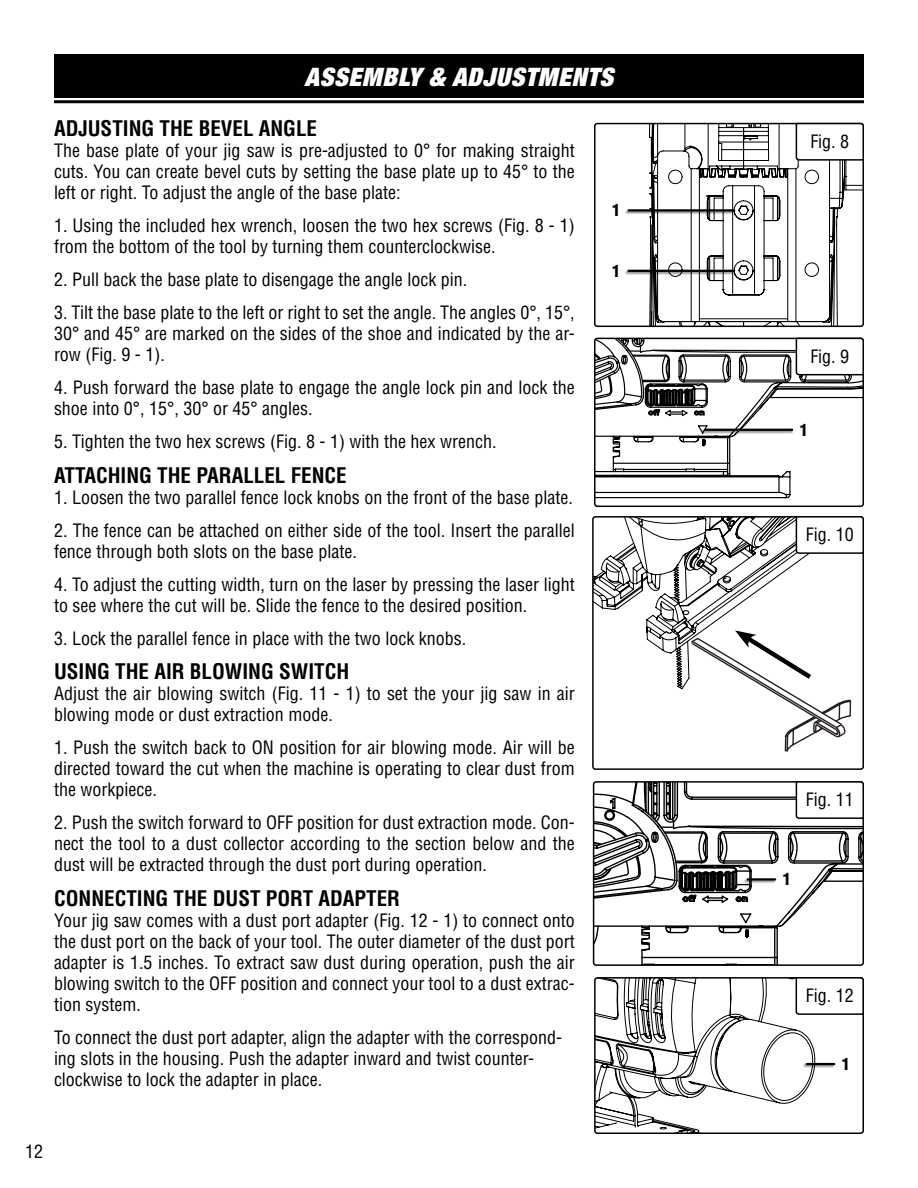
<style>
.page{position:relative;width:918px;height:1188px;background:#fff}
.page>*{position:absolute;margin:0;border:0;box-sizing:border-box;transform-origin:0 0}
.t1{font:italic 900 expanded 25.5px "Helvetica Neue";letter-spacing:.025em;color:#fff}
.t2{font:700 condensed 21px "Helvetica LT Std";color:#000}
.t3{font:condensed 18px/21px "Helvetica LT Std";color:#000}
.t4{font:900 condensed 16.5px "Helvetica LT Std";color:#000}
</style>
<div class="page">
<svg style="left:595px;top:519px;width:213px;height:171px"></svg>
<div style="left:592px;top:516px;width:272px;height:254px;border:2px solid #000;border-radius:3px"></div>
<svg style="left:596px;top:928px;width:182px;height:35px"></svg>
<div style="left:593px;top:781px;width:271px;height:185px;border:2px solid #000;border-radius:3px"></div>
<div style="left:594px;top:123px;width:270px;height:204px;border:2px solid #000;border-radius:3px"></div>
<svg style="left:691px;top:630px;width:161px;height:122px"></svg>
<div style="left:594px;top:338px;width:270px;height:169px;border:2px solid #000;border-radius:3px"></div>
<div style="left:54px;top:54px;width:810px;height:44px;background:#000101"></div>
<hr style="left:54px;top:100px;width:810px;height:3px;background:#000">
<svg style="left:649px;top:122px;width:215px;height:204px"></svg>
<svg style="left:595px;top:337px;width:269px;height:162px"></svg>
<svg style="left:795px;top:516px;width:69px;height:39px"></svg>
<svg style="left:594px;top:781px;width:270px;height:147px"></svg>
<svg style="left:595px;top:977px;width:269px;height:156px"></svg>
<div style="left:700px;top:428px;width:94px;height:6px;background:#000;opacity:.5"></div>
<hr style="left:705px;top:429px;width:87px;height:2px;background:#000101">
<div style="left:743px;top:878px;width:34px;height:6px;background:#000;opacity:.5"></div>
<hr style="left:748px;top:878px;width:27px;height:3px;background:#000101">
<div style="left:802px;top:1062px;width:34px;height:6px;background:#000;opacity:.5"></div>
<hr style="left:807px;top:1063px;width:27px;height:2px;background:#000101">
<div style="left:624px;top:209px;width:110px;height:6px;background:#000;opacity:.5"></div>
<hr style="left:629px;top:209px;width:104px;height:3px;background:#000101">
<div style="left:624px;top:269px;width:110px;height:6px;background:#000;opacity:.5"></div>
<hr style="left:629px;top:270px;width:104px;height:2px;background:#000101">
<h1 class="t1" style="left:305px;top:61px;width:310px">ASSEMBLY &amp; ADJUSTMENTS</h1>
<p class="t2" style="left:54px;top:115px;width:265px">ADJUSTING THE BEVEL ANGLE</p>
<p class="t3" style="left:54px;top:140px;width:522px;text-align:justify">The base plate of your jig saw is pre-adjusted to 0° for making straight cuts. You can create bevel cuts by setting the base plate up to 45° to the left or right. To adjust the angle of the base plate:</p>
<p class="t3" style="left:54px;top:215px;width:522px">1. Using the included hex wrench, loosen the two hex screws (Fig. 8 - 1) from the bottom of the tool by turning them counterclockwise.</p>
<p class="t3" style="left:54px;top:269px;width:415px">2. Pull back the base plate to disengage the angle lock pin.</p>
<p class="t3" style="left:54px;top:302px;width:522px;text-align:justify">3. Tilt the base plate to the left or right to set the angle. The angles 0°, 15°, 30° and 45° are marked on the sides of the shoe and indicated by the ar&shy;row (Fig. 9 - 1).</p>
<p class="t3" style="left:54px;top:377px;width:522px">4. Push forward the base plate to engage the angle lock pin and lock the shoe into 0°, 15°, 30° or 45° angles.</p>
<p class="t3" style="left:54px;top:431px;width:444px">5. Tighten the two hex screws (Fig. 8 - 1) with the hex wrench.</p>
<p class="t2" style="left:54px;top:462px;width:294px">ATTACHING THE PARALLEL FENCE</p>
<p class="t3" style="left:54px;top:487px;width:520px">1. Loosen the two parallel fence lock knobs on the front of the base plate.</p>
<p class="t3" style="left:54px;top:520px;width:522px">2. The fence can be attached on either side of the tool. Insert the parallel fence through both slots on the base plate.</p>
<p class="t3" style="left:54px;top:574px;width:522px">4. To adjust the cutting width, turn on the laser by pressing the laser light to see where the cut will be. Slide the fence to the desired position.</p>
<p class="t3" style="left:54px;top:628px;width:414px">3. Lock the parallel fence in place with the two lock knobs.</p>
<p class="t2" style="left:54px;top:658px;width:297px">USING THE AIR BLOWING SWITCH</p>
<p class="t3" style="left:54px;top:683px;width:522px">Adjust the air blowing switch (Fig. 11 - 1) to set the your jig saw in air blowing mode or dust extraction mode.</p>
<p class="t3" style="left:54px;top:737px;width:522px;text-align:justify">1. Push the switch back to ON position for air blowing mode. Air will be directed toward the cut when the machine is operating to clear dust from the workpiece.</p>
<p class="t3" style="left:54px;top:812px;width:522px;text-align:justify">2. Push the switch forward to OFF position for dust extraction mode. Con&shy;nect the tool to a dust collector according to the section below and the dust will be extracted through the dust port during operation.</p>
<p class="t2" style="left:54px;top:885px;width:348px">CONNECTING THE DUST PORT ADAPTER</p>
<p class="t3" style="left:54px;top:910px;width:522px;text-align:justify">Your jig saw comes with a dust port adapter (Fig. 12 - 1) to connect onto the dust port on the back of your tool. The outer diameter of the dust port adapter is 1.5 inches. To extract saw dust during operation, push the air blowing switch to the OFF position and connect your tool to a dust extrac&shy;tion system.</p>
<p class="t3" style="left:54px;top:1027px;width:510px">To connect the dust port adapter, align the adapter with the correspond&shy;ing slots in the housing. Push the adapter inward and twist counter&shy;clockwise to lock the adapter in place.</p>
<p class="t4" style="left:612px;top:200px;width:10px">1</p>
<p class="t4" style="left:612px;top:260px;width:10px">1</p>
<p class="t3" style="left:25px;top:1141px;width:19px">12</p>
<p class="t3" style="left:810px;top:131px;width:40px">Fig. 8</p>
<p class="t3" style="left:810px;top:346px;width:40px">Fig. 9</p>
<p class="t4" style="left:800px;top:419px;width:10px">1</p>
<p class="t3" style="left:806px;top:524px;width:49px">Fig. 10</p>
<p class="t3" style="left:806px;top:789px;width:49px">Fig. 11</p>
<p class="t4" style="left:783px;top:869px;width:10px">1</p>
<p class="t3" style="left:806px;top:985px;width:49px">Fig. 12</p>
<p class="t4" style="left:842px;top:1053px;width:10px">1</p>
</div>
